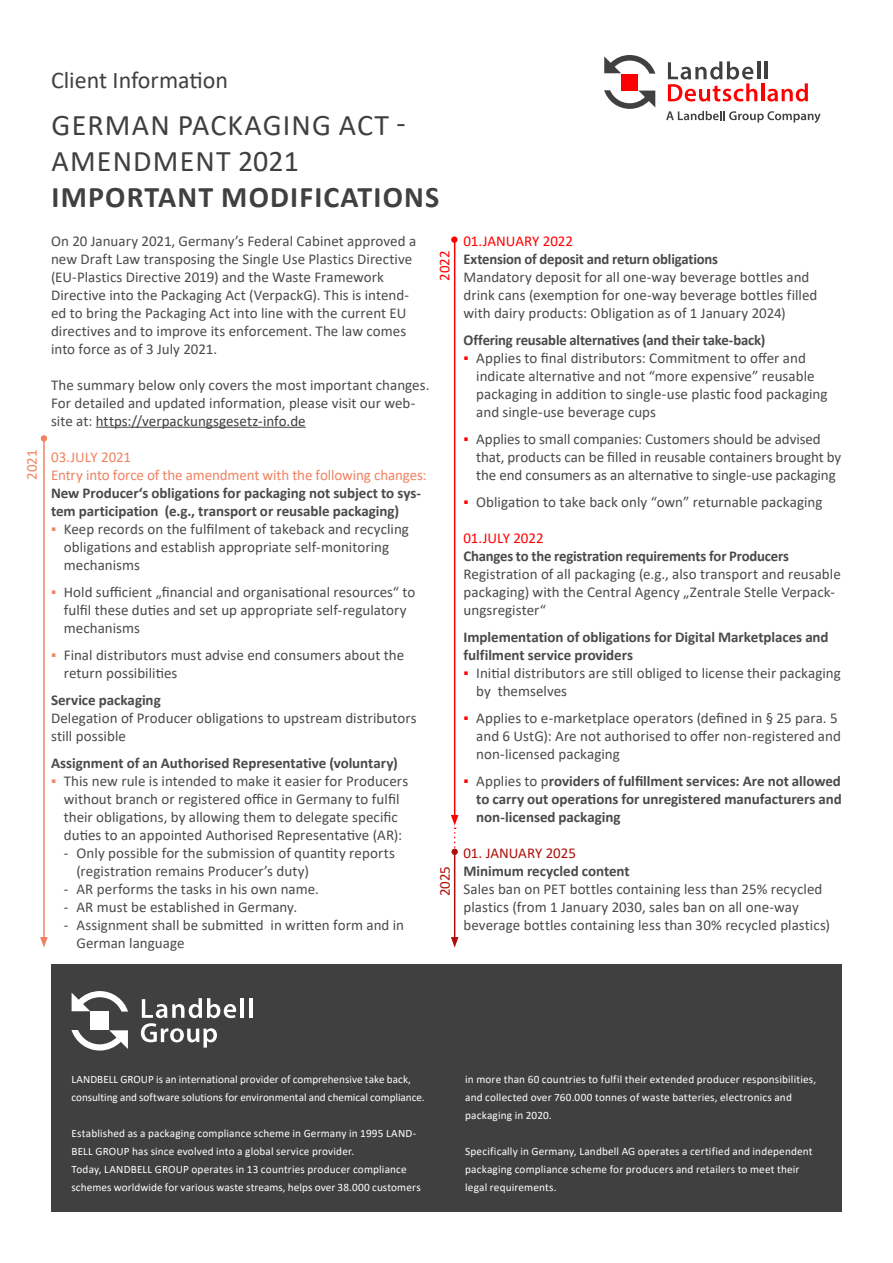
<style>
.page{position:relative;width:893px;height:1263px;background:#fff}
.page>*{position:absolute;margin:0;border:0;box-sizing:border-box;transform-origin:0 0}
.t1{font:30px/36px "Calibri";letter-spacing:.04em;color:#404040}
.t2{font:700 30px "Calibri";letter-spacing:.04em;color:#404040}
.t3{font:24px "Calibri";color:#404040}
.t4{font:15px/18px "Calibri";color:#4a4a49}
.t5{font:700 15px/18px "Calibri";letter-spacing:-.005em;color:#4a4a49}
.t6{font:15px/18px "Calibri";letter-spacing:-.01em;color:#f08262}
.t7{font:15px "Calibri";letter-spacing:-.005em;color:#f00}
.t8{font:15px "Calibri";letter-spacing:-.005em;color:#ae0f0a}
.t9{font:11.25px/18px "Calibri";letter-spacing:.01em;color:#fff}
.s1{color:#404040}
.s2{color:#f08262}
.s3{color:#f00}
.s4{font-weight:400;color:#f00}
.s5{font-weight:400}
</style>
<div class="page">
<div style="left:51px;top:964px;width:791px;height:248px;background:#404040"></div>
<svg style="left:71px;top:1030px;width:57px;height:20px"></svg>
<svg style="left:72px;top:991px;width:56px;height:20px"></svg>
<div style="left:91px;top:1012px;width:18px;height:18px;background:#fff"></div>
<hr style="left:240px;top:998px;width:4px;height:20px;background:#fff">
<hr style="left:249px;top:998px;width:3px;height:20px;background:#fff">
<svg style="left:141px;top:998px;width:95px;height:49px"></svg>
<svg style="left:604px;top:90px;width:51px;height:19px"></svg>
<svg style="left:604px;top:55px;width:51px;height:19px"></svg>
<div style="left:621px;top:74px;width:17px;height:16px;background:#f00"></div>
<hr style="left:757px;top:61px;width:3px;height:18px;background:#404040">
<hr style="left:765px;top:61px;width:3px;height:18px;background:#404040">
<svg style="left:668px;top:61px;width:89px;height:41px"></svg>
<hr style="left:761px;top:83px;width:3px;height:18px;background:#f00">
<svg style="left:767px;top:83px;width:41px;height:19px"></svg>
<svg style="left:666px;top:111px;width:155px;height:12px"></svg>
<hr style="left:96px;top:427px;width:210px;height:1px;background:#404040">
<div style="left:451px;top:236px;width:6px;height:7px;background:#f00;border-radius:50%"></div>
<hr style="left:43px;top:440px;width:2px;height:499px;background:#f08262">
<svg style="left:40px;top:937px;width:8px;height:10px"></svg>
<hr style="left:454px;top:854px;width:1px;height:85px;background:#ae0f0a">
<svg style="left:451px;top:937px;width:7px;height:10px"></svg>
<hr style="left:454px;top:238px;width:1px;height:579px;background:#f00">
<svg style="left:451px;top:815px;width:7px;height:35px"></svg>
<div style="left:41px;top:435px;width:6px;height:7px;background:#f08262;border-radius:50%"></div>
<div style="left:451px;top:848px;width:7px;height:7px;background:#ae0f0a;border-radius:50%"></div>
<p class="t6" style="left:22px;top:479px;width:32px;rotate:-90deg">2021</p>
<h2 class="t3" style="left:51px;top:64px;width:179px">Client Information</h2>
<h1 class="t1" style="left:52px;top:106px;width:356px">GERMAN PACKAGING ACT -<br>AMENDMENT 2021</h1>
<h1 class="t2" style="left:52px;top:176px;width:389px">IMPORTANT MODIFICATIONS</h1>
<p class="t4" style="left:51px;top:231px;width:367px">On 20 January 2021, Germany’s Federal Cabinet approved a new Draft Law transposing the Single Use Plastics Directive (EU-Plastics Directive 2019) and the Waste Framework Directive into the Packaging Act (VerpackG). This is intend&shy;ed to bring the Packaging Act into line with the current EU directives and to improve its enforcement. The law comes into force as of 3 July 2021.</p>
<p class="t4" style="left:51px;top:375px;width:380px">The summary below only covers the most important changes.<br>For detailed and updated information, please visit our web&shy;site at: <span class="s1">https://verpackungsgesetz-info.de</span></p>
<p class="t6" style="left:51px;top:447px;width:377px">03.JULY 2021<br>Entry into force of the amendment with the following changes:</p>
<p class="t5" style="left:51px;top:483px;width:372px">New Producer‘s obligations for packaging not subject to sys&shy;tem participation (e.g., transport or reusable packaging)</p>
<p class="t4" style="left:64px;top:519px;width:347px;text-indent:-13px"><span class="s2">▪</span> Keep records on the fulfilment of takeback and recycling obligations and establish appropriate self-monitoring mechanisms</p>
<p class="t4" style="left:64px;top:582px;width:353px;text-indent:-13px"><span class="s2">▪</span> Hold sufficient „financial and organisational resources“ to fulfil these duties and set up appropriate self-regulatory mechanisms</p>
<p class="t4" style="left:64px;top:645px;width:342px;text-indent:-13px"><span class="s2">▪</span> Final distributors must advise end consumers about the return possibilities</p>
<p class="t5" style="left:51px;top:690px;width:111px">Service packaging</p>
<p class="t4" style="left:51px;top:708px;width:367px">Delegation of Producer obligations to upstream distributors still possible</p>
<p class="t5" style="left:51px;top:753px;width:348px">Assignment of an Authorised Representative (voluntary)</p>
<p class="t4" style="left:51px;top:771px;width:359px;text-align:center"><span class="s2">▪</span> This new rule is intended to make it easier for Producers without branch or registered office in Germany to fulfil their obligations, by allowing them to delegate specific duties to an appointed Authorised Representative (AR):</p>
<p class="t4" style="left:77px;top:843px;width:320px;text-indent:-13px">- Only possible for the submission of quantity reports (registration remains Producer’s duty)</p>
<p class="t4" style="left:64px;top:879px;width:257px">- AR performs the tasks in his own name.</p>
<p class="t4" style="left:64px;top:897px;width:235px">- AR must be established in Germany.</p>
<p class="t4" style="left:77px;top:915px;width:329px;text-indent:-13px">- Assignment shall be submitted in written form and in<br>German language</p>
<p class="t7" style="left:434px;top:281px;width:32px;rotate:-90deg">2022</p>
<p class="t8" style="left:434px;top:896px;width:32px;rotate:-90deg">2025</p>
<p class="t7" style="left:463px;top:230px;width:111px">01.JANUARY 2022</p>
<p class="t5" style="left:463px;top:249px;width:256px">Extension of deposit and return obligations</p>
<p class="t4" style="left:463px;top:267px;width:355px">Mandatory deposit for all one-way beverage bottles and drink cans (exemption for one-way beverage bottles filled with dairy products: Obligation as of 1 January 2024)</p>
<p class="t5" style="left:463px;top:330px;width:303px">Offering reusable alternatives (and their take-back)</p>
<p class="t4" style="left:476px;top:348px;width:353px;text-indent:-13px"><span class="s3">▪</span> Applies to final distributors: Commitment to offer and indicate alternative and not “more expensive” reusable packaging in addition to single-use plastic food packaging and single-use beverage cups</p>
<p class="t4" style="left:476px;top:429px;width:367px;text-indent:-13px"><span class="s3">▪</span> Applies to small companies: Customers should be advised that, products can be filled in reusable containers brought by the end consumers as an alternative to single-use packaging</p>
<p class="t4" style="left:463px;top:492px;width:361px"><span class="s3">▪</span> Obligation to take back only “own” returnable packaging</p>
<p class="t7" style="left:463px;top:527px;width:82px">01.JULY 2022</p>
<p class="t5" style="left:463px;top:546px;width:327px">Changes to the registration requirements for Producers</p>
<p class="t4" style="left:463px;top:564px;width:379px">Registration of all packaging (e.g., also transport and reusable packaging) with the Central Agency „Zentrale Stelle Verpack&shy;ungsregister“</p>
<p class="t5" style="left:463px;top:627px;width:367px">Implementation of obligations for Digital Marketplaces and fulfilment service providers</p>
<p class="t4" style="left:476px;top:663px;width:366px;text-indent:-13px"><span class="s3">▪</span> Initial distributors are still obliged to license their packaging by themselves</p>
<p class="t4" style="left:476px;top:708px;width:366px;text-indent:-13px"><span class="s3">▪</span> Applies to e-marketplace operators (defined in § 25 para. 5 and 6 UstG): Are not authorised to offer non-registered and non-licensed packaging</p>
<p class="t5" style="left:476px;top:771px;width:367px;text-align:justify;text-indent:-13px"><span class="s4">▪</span> <span class="s5">Applies to p</span>roviders of fulfillment services: Are not allowed to carry out operations for unregistered manufacturers and non-licensed packaging</p>
<p class="t8" style="left:463px;top:842px;width:114px">01. JANUARY 2025</p>
<p class="t5" style="left:463px;top:861px;width:168px">Minimum recycled content</p>
<p class="t4" style="left:463px;top:879px;width:368px">Sales ban on PET bottles containing less than 25% recycled plastics (from 1 January 2030, sales ban on all one-way beverage bottles containing less than 30% recycled plastics)</p>
<p class="t9" style="left:71px;top:1069px;width:355px">LANDBELL GROUP is an international provider of comprehensive take back, consulting and software solutions for environmental and chemical compliance.</p>
<p class="t9" style="left:71px;top:1123px;width:351px">Established as a packaging compliance scheme in Germany in 1995 LAND-BELL GROUP has since evolved into a global service provider.<br>Today, LANDBELL GROUP operates in 13 countries producer compliance schemes worldwide for various waste streams, helps over 38.000 customers</p>
<p class="t9" style="left:465px;top:1069px;width:352px">in more than 60 countries to fulfil their extended producer responsibilities, and collected over 760.000 tonnes of waste batteries, electronics and packaging in 2020.</p>
<p class="t9" style="left:465px;top:1141px;width:349px">Specifically in Germany, Landbell AG operates a certified and independent packaging compliance scheme for producers and retailers to meet their legal requirements.</p>
</div>
